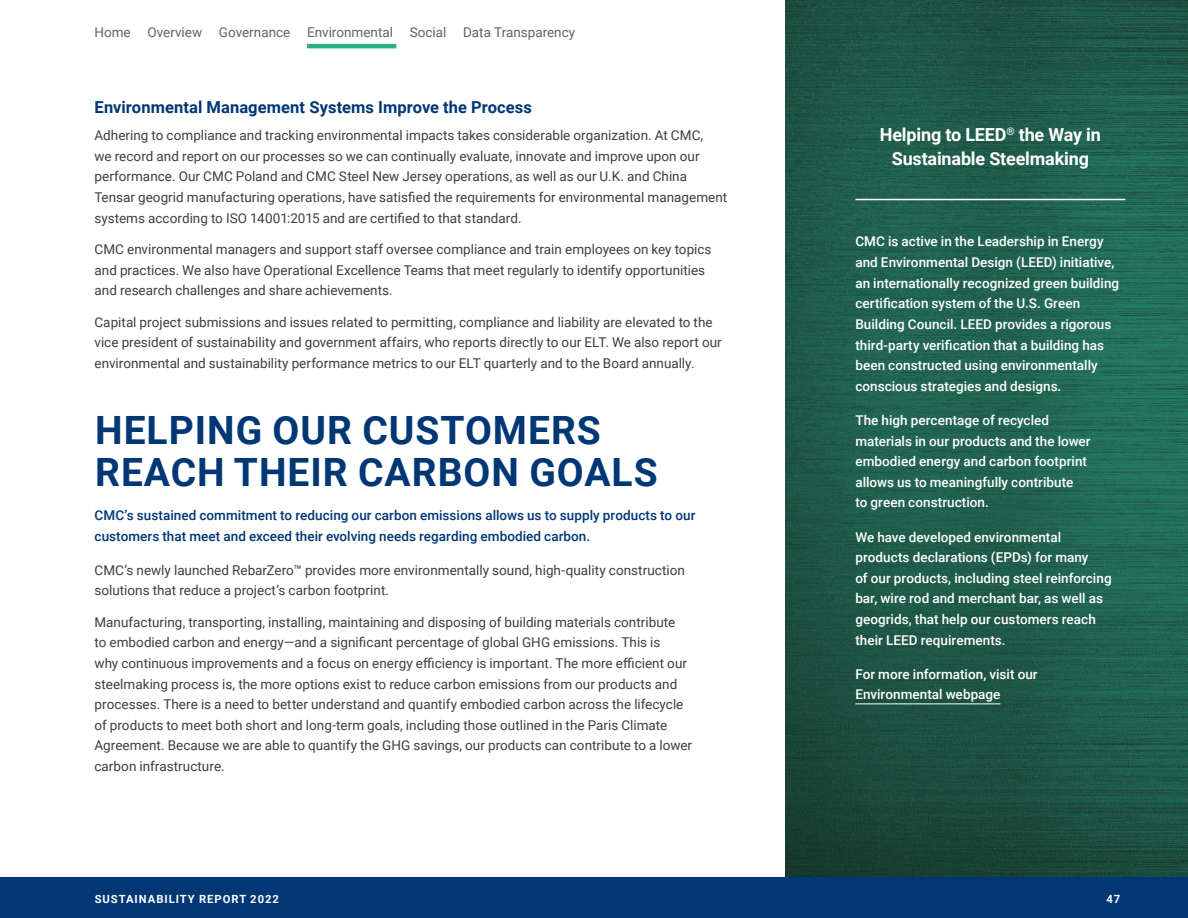
<style>
.page{position:relative;width:1188px;height:918px;background:#fff}
.page>*{position:absolute;margin:0;border:0;box-sizing:border-box;transform-origin:0 0}
.t1{font:700 39px/42px "Roboto";letter-spacing:.025em;color:#013775}
.Side_Bar_Title{font:700 18px/24px "Roboto";letter-spacing:-.01em;color:#fff;text-align:center}
.t2{font:700 16.5px "Roboto";letter-spacing:.005em;color:#013775}
.Body_Copy{font:13.5px/20.7px "Roboto";color:#3e3e3f}
.Spotlight_Body{font:500 13.5px/20.7px "Roboto";letter-spacing:.005em;color:#fff}
.Deck{font:500 13.5px/20.7px "Roboto";letter-spacing:.005em;color:#013775}
.t3{font:13.5px "Roboto";color:#636366}
.t4{font:700 11.25px "Roboto";letter-spacing:.085em;color:#fff}
</style>
<div class="page">
<img style="left:785px;top:0;width:403px;height:877px">
<hr style="left:855px;top:199px;width:270px;height:1px;background:#fff">
<hr style="left:855px;top:704px;width:146px;height:1px;background:#fff">
<div style="left:0;top:877px;width:1188px;height:41px;background:#013775"></div>
<hr style="left:307px;top:44px;width:89px;height:4px;background:#29b27f">
<p class="t3" style="left:94px;top:23px;width:482px">Home Overview Governance Environmental Social Data Transparency</p>
<h3 class="t2" style="left:94px;top:95px;width:439px">Environmental Management Systems Improve the Process</h3>
<p class="Body_Copy" style="left:94px;top:125px;width:634px">Adhering to compliance and tracking environmental impacts takes considerable organization. At CMC,<br>we record and report on our processes so we can continually evaluate, innovate and improve upon our performance. Our CMC Poland and CMC Steel New Jersey operations, as well as our U.K. and China Tensar geogrid manufacturing operations, have satisfied the requirements for environmental management systems according to ISO 14001:2015 and are certified to that standard.</p>
<p class="Body_Copy" style="left:94px;top:238px;width:619px">CMC environmental managers and support staff oversee compliance and train employees on key topics and practices. We also have Operational Excellence Teams that meet regularly to identify opportunities and research challenges and share achievements.</p>
<p class="Body_Copy" style="left:94px;top:311px;width:629px">Capital project submissions and issues related to permitting, compliance and liability are elevated to the vice president of sustainability and government affairs, who reports directly to our ELT. We also report our environmental and sustainability performance metrics to our ELT quarterly and to the Board annually.</p>
<p class="t1" style="left:95px;top:407px;width:564px">HELPING OUR CUSTOMERS<br>REACH THEIR CARBON GOALS</p>
<p class="Deck" style="left:94px;top:504px;width:602px">CMC’s sustained commitment to reducing our carbon emissions allows us to supply products to our customers that meet and exceed their evolving needs regarding embodied carbon.</p>
<p class="Body_Copy" style="left:94px;top:559px;width:592px">CMC’s newly launched RebarZero™ provides more environmentally sound, high-quality construction solutions that reduce a project’s carbon footprint.</p>
<p class="Body_Copy" style="left:94px;top:611px;width:599px">Manufacturing, transporting, installing, maintaining and disposing of building materials contribute<br>to embodied carbon and energy—and a significant percentage of global GHG emissions. This is<br>why continuous improvements and a focus on energy efficiency is important. The more efficient our steelmaking process is, the more options exist to reduce carbon emissions from our products and processes. There is a need to better understand and quantify embodied carbon across the lifecycle of products to meet both short and long-term goals, including those outlined in the Paris Climate Agreement. Because we are able to quantify the GHG savings, our products can contribute to a lower carbon infrastructure.</p>
<p class="Side_Bar_Title" style="left:880px;top:122px;width:222px">Helping to LEED<sup>®</sup> the Way in<br>Sustainable Steelmaking</p>
<p class="Spotlight_Body" style="left:855px;top:231px;width:265px">CMC is active in the Leadership in Energy and Environmental Design (LEED) initiative, an internationally recognized green building certification system of the U.S. Green Building Council. LEED provides a rigorous third-party verification that a building has been constructed using environmentally conscious strategies and designs.</p>
<p class="Spotlight_Body" style="left:855px;top:409px;width:237px">The high percentage of recycled materials in our products and the lower embodied energy and carbon footprint allows us to meaningfully contribute<br>to green construction.</p>
<p class="Spotlight_Body" style="left:855px;top:526px;width:258px">We have developed environmental products declarations (EPDs) for many<br>of our products, including steel reinforcing bar, wire rod and merchant bar, as well as geogrids, that help our customers reach their LEED requirements.</p>
<p class="Spotlight_Body" style="left:855px;top:663px;width:184px">For more information, visit our<br>Environmental webpage</p>
<p class="t4" style="left:95px;top:891px;width:186px">SUSTAINABILITY REPORT 2022</p>
<p class="t4" style="left:1106px;top:891px;width:15px">47</p>
</div>
